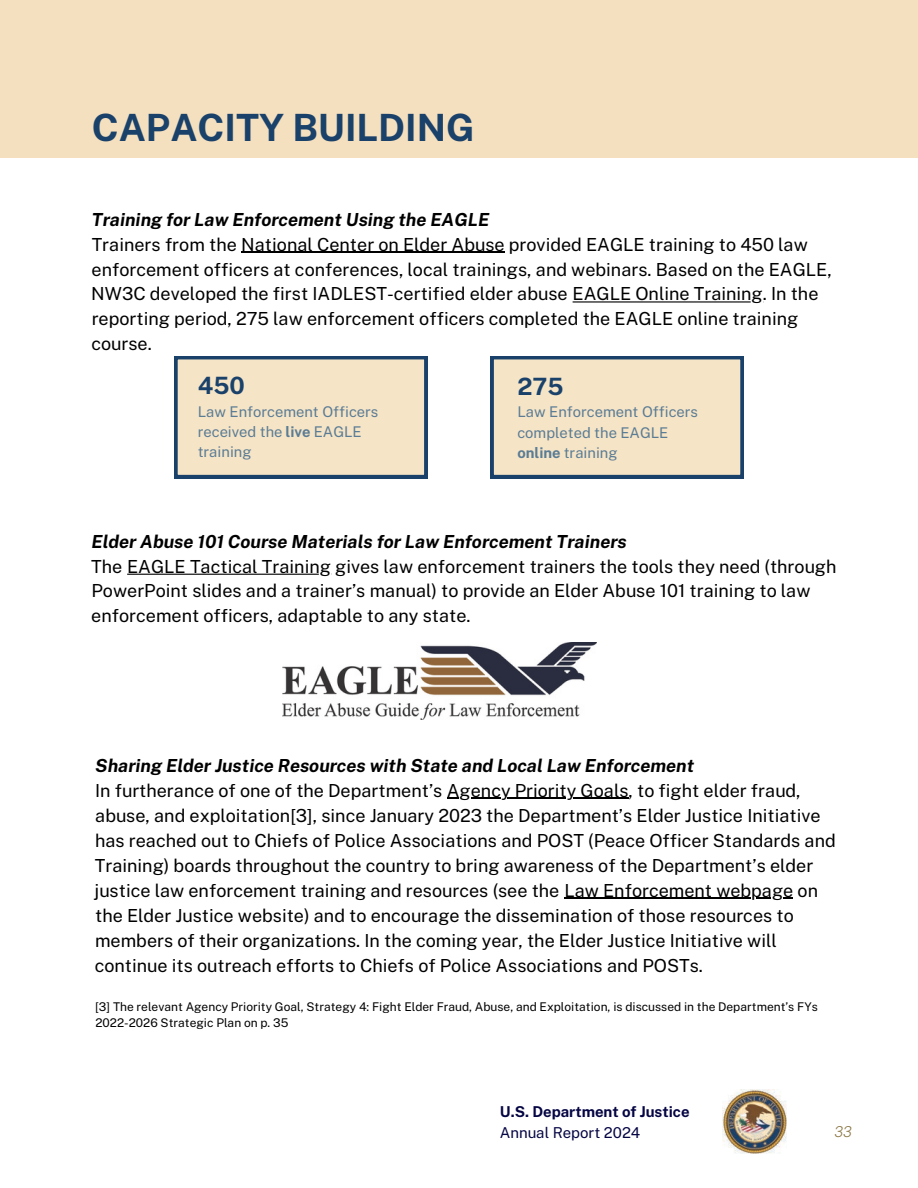
<style>
.page{position:relative;width:918px;height:1188px;background:#fff}
.page>*{position:absolute;margin:0;border:0;box-sizing:border-box;transform-origin:0 0}
.t1{font:700 37.5px "Public Sans";color:#19416a}
.t2{font:700 23.85px "Public Sans";color:#19416a}
.t3{font:18px/24.8px "Public Sans";color:#000}
.t4{font:italic 700 18px "Public Sans";color:#000}
.t5{font:700 15px "Public Sans";color:#050544}
.t6{font:15px "Public Sans";color:#050544}
.t7{font:italic 200 15px "Public Sans";color:#8b7644}
.t8{font:14.7px/20.2px "Public Sans";color:#5a7c95}
.t9{font:12px/16px "Public Sans";color:#000}
.s1{font-weight:700;font-style:italic}
.s2{font-weight:700}
</style>
<div class="page">
<hr style="left:127px;top:574px;width:192px;height:1px;background:#000">
<hr style="left:573px;top:301px;width:178px;height:2px;background:#000">
<div style="left:0;top:0;width:918px;height:158px;background:#f4dfbe"></div>
<hr style="left:241px;top:252px;width:264px;height:1px;background:#000">
<svg style="left:447px;top:798px;width:12px;height:1px"></svg>
<svg style="left:471px;top:798px;width:29px;height:1px"></svg>
<hr style="left:508px;top:798px;width:58px;height:1px;background:#000">
<hr style="left:574px;top:798px;width:55px;height:1px;background:#000">
<hr style="left:564px;top:898px;width:187px;height:1px;background:#000">
<svg style="left:756px;top:898px;width:15px;height:1px"></svg>
<svg style="left:174px;top:356px;width:253px;height:122px;background:#e4d7be"></svg>
<svg style="left:491px;top:356px;width:253px;height:122px;background:#e4d7be"></svg>
<img style="left:283px;top:643px;width:314px;height:76px">
<img style="left:723px;top:1090px;width:64px;height:64px">
<h1 class="t1" style="left:92px;top:105px;width:384px">CAPACITY BUILDING</h1>
<p class="t3" style="left:91px;top:207px;width:742px"><span class="s1">Training for Law Enforcement Using the EAGLE<br></span>Trainers from the National Center on Elder Abuse provided EAGLE training to 450 law enforcement officers at conferences, local trainings, and webinars. Based on the EAGLE, NW3C developed the first IADLEST-certified elder abuse EAGLE Online Training. In the reporting period, 275 law enforcement officers completed the EAGLE online training course.</p>
<p class="t2" style="left:198px;top:372px;width:49px">450</p>
<p class="t8" style="left:198px;top:401px;width:182px">Law Enforcement Officers received the <span class="s2">live</span> EAGLE training</p>
<p class="t2" style="left:517px;top:372px;width:48px">275</p>
<p class="t8" style="left:517px;top:402px;width:182px">Law Enforcement Officers completed the EAGLE <span class="s2">online</span> training</p>
<p class="t4" style="left:91px;top:531px;width:537px">Elder Abuse 101 Course Materials for Law Enforcement Trainers</p>
<p class="t3" style="left:91px;top:554px;width:747px">The EAGLE Tactical Training gives law enforcement trainers the tools they need (through<br>PowerPoint slides and a trainer’s manual) to provide an Elder Abuse 101 training to law enforcement officers, adaptable to any state.</p>
<p class="t4" style="left:95px;top:755px;width:601px">Sharing Elder Justice Resources with State and Local Law Enforcement</p>
<p class="t3" style="left:95px;top:778px;width:743px">In furtherance of one of the Department’s Agency Priority Goals, to fight elder fraud, abuse, and exploitation[3], since January 2023 the Department’s Elder Justice Initiative has reached out to Chiefs of Police Associations and POST (Peace Officer Standards and Training) boards throughout the country to bring awareness of the Department’s elder justice law enforcement training and resources (see the Law Enforcement webpage on the Elder Justice website) and to encourage the dissemination of those resources to members of their organizations. In the coming year, the Elder Justice Initiative will continue its outreach efforts to Chiefs of Police Associations and POSTs.</p>
<p class="t9" style="left:95px;top:999px;width:724px">[3] The relevant Agency Priority Goal, Strategy 4: Fight Elder Fraud, Abuse, and Exploitation, is discussed in the Department’s FYs<br>2022-2026 Strategic Plan on p. 35</p>
<p class="t5" style="left:500px;top:1103px;width:191px">U.S. Department of Justice</p>
<p class="t6" style="left:500px;top:1123px;width:142px">Annual Report 2024</p>
<p class="t7" style="left:834px;top:1123px;width:19px">33</p>
</div>
